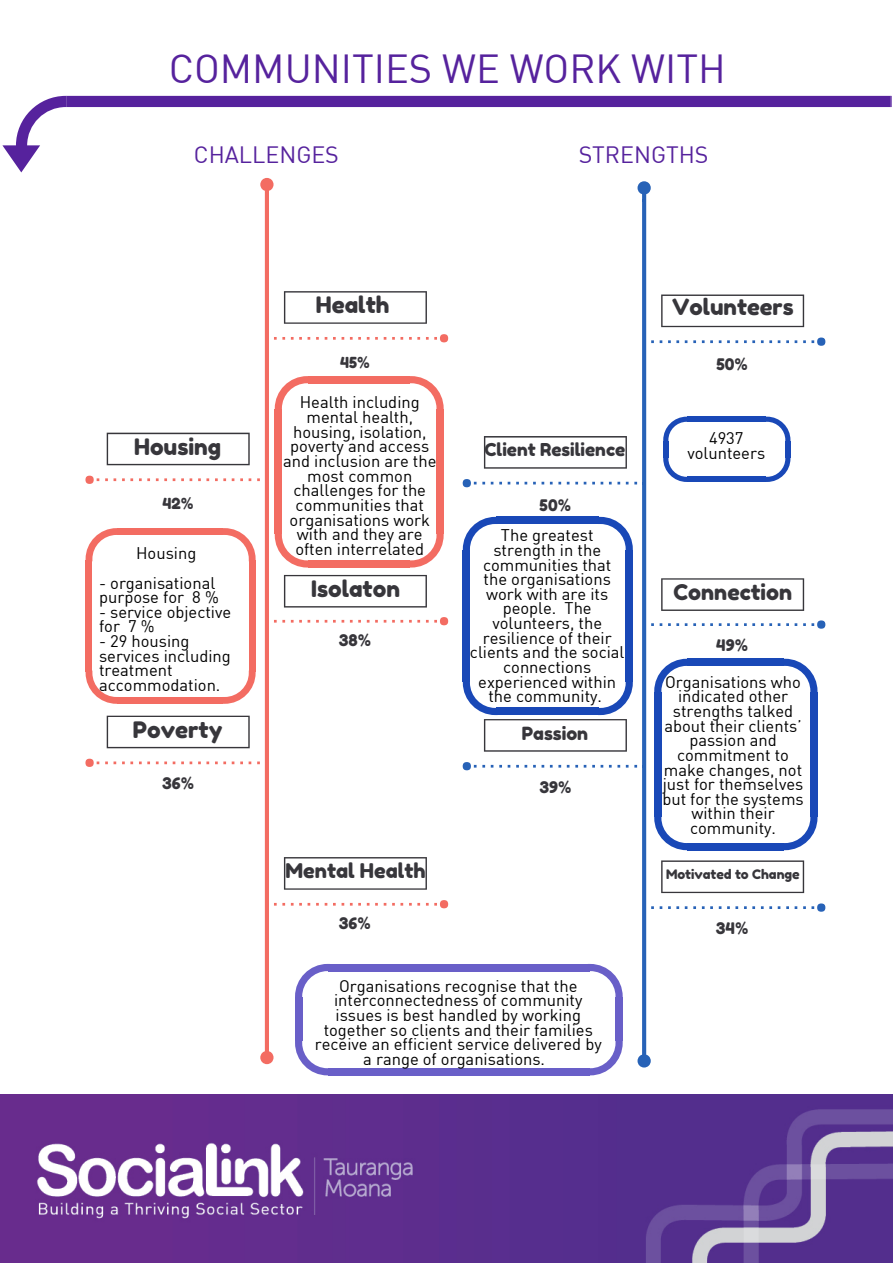
<style>
.page{position:relative;width:893px;height:1263px;background:#fff}
.page>*{position:absolute;margin:0;border:0;box-sizing:border-box;transform-origin:0 0}
.t1{font:39.75px "DIN";color:#56229d}
.t2{font:23.25px "DIN";color:#56229d}
.t3{font:22.65px "Fredoka One";color:#37363b}
.t4{font:22.35px "Fredoka One";color:#37363b}
.t5{font:21.6px "Fredoka One";color:#37363b}
.t6{font:20.25px "Fredoka One";color:#37363b}
.t7{font:18.15px "Fredoka One";color:#37363b}
.t8{font:17.7px "Fredoka One";color:#37363b}
.t9{font:16.5px/14.7px "DIN";color:#000;text-align:center}
.t10{font:15.9px "Fredoka One";color:#37363b}
.t11{font:15.3px "Fredoka One";color:#37363b}
.t12{font:15.15px "Fredoka One";color:#37363b}
.t13{font:13.05px "Fredoka One";color:#37363b}
</style>
<div class="page">
<svg style="left:260px;top:1051px;width:14px;height:13px"></svg>
<hr style="left:265px;top:182px;width:4px;height:877px;background:#f36c62;border-radius:2px">
<div style="left:440px;top:334px;width:8px;height:8px;background:#f36c62;border-radius:50%"></div>
<div style="left:440px;top:617px;width:8px;height:8px;background:#f36c62;border-radius:50%"></div>
<div style="left:440px;top:900px;width:8px;height:8px;background:#f36c62;border-radius:50%"></div>
<div style="left:86px;top:476px;width:8px;height:8px;background:#f36c62;border-radius:50%"></div>
<div style="left:86px;top:759px;width:8px;height:8px;background:#f36c62;border-radius:50%"></div>
<svg style="left:260px;top:178px;width:14px;height:20px"></svg>
<svg style="left:97px;top:478px;width:168px;height:3px"></svg>
<svg style="left:274px;top:337px;width:163px;height:3px"></svg>
<svg style="left:274px;top:620px;width:163px;height:3px"></svg>
<svg style="left:274px;top:903px;width:163px;height:3px"></svg>
<svg style="left:97px;top:761px;width:168px;height:3px"></svg>
<svg style="left:107px;top:433px;width:143px;height:32px"></svg>
<svg style="left:284px;top:291px;width:143px;height:33px"></svg>
<svg style="left:284px;top:575px;width:143px;height:32px"></svg>
<svg style="left:107px;top:716px;width:143px;height:32px"></svg>
<svg style="left:284px;top:857px;width:143px;height:33px"></svg>
<svg style="left:637px;top:1054px;width:14px;height:13px"></svg>
<svg style="left:642px;top:186px;width:4px;height:877px;background:#2b65b8"></svg>
<div style="left:817px;top:338px;width:8px;height:8px;background:#2762b7;border-radius:50%"></div>
<div style="left:817px;top:620px;width:8px;height:9px;background:#2762b7;border-radius:50%"></div>
<div style="left:817px;top:903px;width:8px;height:9px;background:#2762b7;border-radius:50%"></div>
<div style="left:463px;top:479px;width:8px;height:8px;background:#2762b7;border-radius:50%"></div>
<div style="left:463px;top:762px;width:8px;height:8px;background:#2762b7;border-radius:50%"></div>
<svg style="left:637px;top:181px;width:14px;height:20px"></svg>
<svg style="left:474px;top:482px;width:163px;height:2px"></svg>
<svg style="left:644px;top:340px;width:170px;height:3px"></svg>
<svg style="left:644px;top:623px;width:170px;height:3px"></svg>
<svg style="left:644px;top:906px;width:170px;height:3px"></svg>
<svg style="left:474px;top:765px;width:163px;height:3px"></svg>
<svg style="left:484px;top:436px;width:143px;height:33px"></svg>
<svg style="left:661px;top:294px;width:143px;height:33px"></svg>
<svg style="left:661px;top:578px;width:143px;height:33px"></svg>
<svg style="left:661px;top:860px;width:143px;height:33px"></svg>
<svg style="left:275px;top:376px;width:35px;height:33px"></svg>
<svg style="left:409px;top:376px;width:35px;height:33px"></svg>
<div style="left:308px;top:376px;width:102px;height:7px;background:#f36c62"></div>
<div style="left:275px;top:409px;width:7px;height:125px;background:#f36c62"></div>
<div style="left:308px;top:560px;width:102px;height:7px;background:#f36c62"></div>
<svg style="left:275px;top:534px;width:33px;height:33px"></svg>
<div style="left:436px;top:409px;width:8px;height:125px;background:#f36c62"></div>
<svg style="left:410px;top:534px;width:34px;height:33px"></svg>
<img style="left:0;top:1094px;width:893px;height:169px">
<svg style="left:463px;top:517px;width:33px;height:33px"></svg>
<svg style="left:599px;top:517px;width:34px;height:35px"></svg>
<div style="left:496px;top:517px;width:103px;height:7px;background:#1948b7"></div>
<div style="left:463px;top:550px;width:7px;height:131px;background:#1948b7"></div>
<div style="left:626px;top:550px;width:7px;height:131px;background:#1948b7"></div>
<svg style="left:463px;top:680px;width:170px;height:72px"></svg>
<svg style="left:295px;top:964px;width:35px;height:35px"></svg>
<svg style="left:588px;top:964px;width:35px;height:33px"></svg>
<div style="left:328px;top:964px;width:262px;height:7px;background:#695fc8"></div>
<div style="left:295px;top:997px;width:7px;height:44px;background:#695fc8"></div>
<div style="left:328px;top:1068px;width:262px;height:7px;background:#695fc8"></div>
<svg style="left:295px;top:1040px;width:33px;height:35px"></svg>
<div style="left:615px;top:997px;width:8px;height:44px;background:#695fc8"></div>
<svg style="left:590px;top:1041px;width:33px;height:34px"></svg>
<svg style="left:663px;top:417px;width:24px;height:25px"></svg>
<svg style="left:766px;top:417px;width:24px;height:24px"></svg>
<div style="left:687px;top:417px;width:79px;height:5px;background:#1948b7"></div>
<div style="left:663px;top:441px;width:5px;height:16px;background:#1948b7"></div>
<div style="left:687px;top:477px;width:79px;height:5px;background:#1948b7"></div>
<svg style="left:663px;top:457px;width:25px;height:25px"></svg>
<div style="left:785px;top:441px;width:5px;height:16px;background:#1948b7"></div>
<svg style="left:765px;top:457px;width:25px;height:25px"></svg>
<svg style="left:86px;top:528px;width:31px;height:33px"></svg>
<svg style="left:223px;top:528px;width:33px;height:33px"></svg>
<div style="left:117px;top:528px;width:106px;height:7px;background:#f36c62"></div>
<div style="left:86px;top:560px;width:6px;height:112px;background:#f36c62"></div>
<div style="left:117px;top:697px;width:106px;height:7px;background:#f36c62"></div>
<svg style="left:86px;top:670px;width:31px;height:34px"></svg>
<div style="left:249px;top:560px;width:7px;height:112px;background:#f36c62"></div>
<svg style="left:223px;top:670px;width:33px;height:34px"></svg>
<svg style="left:654px;top:659px;width:34px;height:34px"></svg>
<svg style="left:784px;top:659px;width:33px;height:33px"></svg>
<div style="left:688px;top:659px;width:96px;height:7px;background:#1948b7"></div>
<div style="left:654px;top:692px;width:7px;height:124px;background:#1948b7"></div>
<div style="left:688px;top:843px;width:96px;height:7px;background:#1948b7"></div>
<svg style="left:654px;top:815px;width:34px;height:35px"></svg>
<div style="left:810px;top:692px;width:7px;height:124px;background:#1948b7"></div>
<svg style="left:784px;top:816px;width:33px;height:34px"></svg>
<svg style="left:2px;top:96px;width:888px;height:76px"></svg>
<svg style="left:890px;top:96px;width:2px;height:11px"></svg>
<h1 class="t1" style="left:169px;top:44px;width:558px">COMMUNITIES WE WORK WITH</h1>
<h2 class="t2" style="left:194px;top:140px;width:146px">CHALLENGES</h2>
<h2 class="t2" style="left:579px;top:140px;width:131px">STRENGTHS</h2>
<h3 class="t3" style="left:316px;top:291px;width:75px">Health</h3>
<h3 class="t4" style="left:672px;top:293px;width:123px">Volunteers</h3>
<p class="t12" style="left:340px;top:353px;width:31px">45%</p>
<p class="t10" style="left:716px;top:355px;width:33px">50%</p>
<h3 class="t3" style="left:134px;top:433px;width:88px">Housing</h3>
<p class="t11" style="left:163px;top:494px;width:33px">42%</p>
<p class="t9" style="left:136px;top:545px;width:62px">Housing</p>
<p class="t9" style="left:99px;top:575px;width:121px;text-align:left">- organisational purpose for 8 %</p>
<p class="t9" style="left:99px;top:604px;width:134px;text-align:left">- service objective for 7 %</p>
<p class="t9" style="left:99px;top:633px;width:133px;text-align:left">- 29 housing services including treatment accommodation.</p>
<h3 class="t3" style="left:133px;top:715px;width:91px">Poverty</h3>
<p class="t10" style="left:162px;top:774px;width:33px">36%</p>
<p class="t9" style="left:283px;top:395px;width:155px">Health including mental health, housing, isolation, poverty and access and inclusion are the most common challenges for the communities that organisations work with and they are often interrelated</p>
<h3 class="t3" style="left:311px;top:575px;width:90px">Isolaton</h3>
<p class="t10" style="left:339px;top:631px;width:34px">38%</p>
<p class="t8" style="left:485px;top:439px;width:142px">Client Resilience</p>
<p class="t10" style="left:540px;top:496px;width:33px">50%</p>
<p class="t9" style="left:470px;top:527px;width:156px">The greatest strength in the communities that the organisations work with are its people. The volunteers, the resilience of their clients and the social connections experienced within the community.</p>
<p class="t7" style="left:522px;top:722px;width:68px">Passion</p>
<p class="t10" style="left:539px;top:777px;width:33px">39%</p>
<p class="t9" style="left:687px;top:431px;width:79px">4937 volunteers</p>
<h3 class="t5" style="left:674px;top:579px;width:120px">Connection</h3>
<p class="t10" style="left:716px;top:635px;width:33px">49%</p>
<p class="t9" style="left:662px;top:674px;width:143px">Organisations who indicated other strengths talked about their clients’ passion and commitment to make changes, not just for themselves but for the systems within their community.</p>
<p class="t6" style="left:285px;top:859px;width:142px">Mental Health</p>
<p class="t13" style="left:666px;top:867px;width:135px">Motivated to Change</p>
<p class="t10" style="left:339px;top:913px;width:33px">36%</p>
<p class="t10" style="left:716px;top:918px;width:34px">34%</p>
<p class="t9" style="left:315px;top:978px;width:289px">Organisations recognise that the interconnectedness of community issues is best handled by working together so clients and their families receive an efficient service delivered by a range of organisations.</p>
</div>
